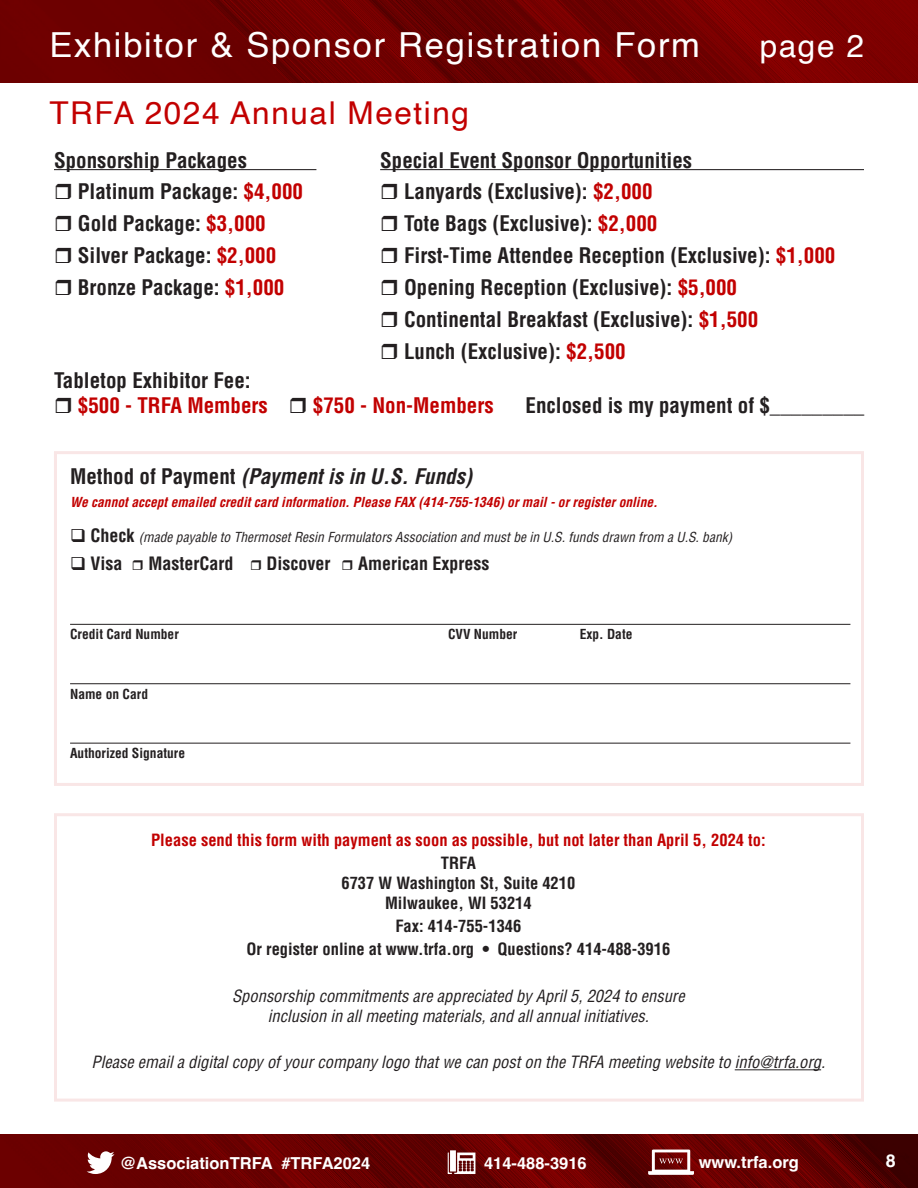
<style>
.page{position:relative;width:918px;height:1188px;background:#fff}
.page>*{position:absolute;margin:0;border:0;box-sizing:border-box;transform-origin:0 0}
.t1{font:34.5px "Helvetica";letter-spacing:.05em;color:#fff}
.t2{font:31.5px "Helvetica";letter-spacing:.05em;color:#c20000}
.t3{font:31.5px "Helvetica";color:#fff}
.t4{font:700 condensed 21px "Helvetica LT Std";color:#231f20}
.t5{font:italic 700 condensed 21px "Helvetica LT Std";color:#231f20}
.t6{font:700 condensed 21px "Helvetica LT Std";color:#c20000}
.t7{font:700 condensed 18px "Helvetica LT Std";color:#231f20}
.t8{font:700 18px "Helvetica";color:#fff}
.t9{font:italic condensed 16.5px/19.8px "Helvetica LT Std";color:#231f20;text-align:center}
.t10{font:700 condensed 16.5px/19.8px "Helvetica LT Std";color:#231f20;text-align:center}
.t11{font:700 condensed 16.5px "Helvetica LT Std";color:#c20000}
.t12{font:700 16.5px "Helvetica";color:#fff}
.t13{font:italic condensed 13.5px "Helvetica LT Std";color:#231f20}
.t14{font:italic 700 condensed 13.5px "Helvetica LT Std";color:#c20000}
.t15{font:700 condensed 13.5px "Helvetica LT Std";color:#231f20}
.s1{color:#c20000}
.s2{font-style:normal}
.s3{font-weight:700;font-style:normal;font-size:18px}
</style>
<div class="page">
<img style="left:0;top:0;width:918px;height:82px">
<img style="left:0;top:1134px;width:918px;height:54px">
<svg style="left:448px;top:1150px;width:27px;height:24px"></svg>
<svg style="left:648px;top:1150px;width:46px;height:25px"></svg>
<svg style="left:87px;top:1151px;width:28px;height:23px"></svg>
<div style="left:54px;top:451px;width:810px;height:335px;background:#fff;border:3px solid #f9e6e6"></div>
<div style="left:54px;top:813px;width:810px;height:289px;border:3px solid #f9e6e6"></div>
<hr style="left:54px;top:169px;width:262px;height:1px;background:#231f20">
<hr style="left:380px;top:169px;width:484px;height:1px;background:#231f20">
<hr style="left:735px;top:1069px;width:86px;height:1px;background:#231f20">
<hr style="left:70px;top:624px;width:780px;height:1px;background:#231f20">
<hr style="left:70px;top:683px;width:780px;height:1px;background:#231f20">
<hr style="left:70px;top:743px;width:780px;height:1px;background:#231f20">
<p class="t1" style="left:49px;top:18px;width:652px">Exhibitor &amp; Sponsor Registration Form</p>
<p class="t3" style="left:760px;top:22px;width:106px">page 2</p>
<p class="t2" style="left:49px;top:89px;width:421px">TRFA 2024 Annual Meeting</p>
<p class="t4" style="left:54px;top:147px;width:195px">Sponsorship Packages</p>
<p class="t4" style="left:78px;top:179px;width:227px">Platinum Package: <span class="s1">$4,000</span></p>
<p class="t4" style="left:78px;top:211px;width:189px">Gold Package: <span class="s1">$3,000</span></p>
<p class="t4" style="left:78px;top:243px;width:200px">Silver Package: <span class="s1">$2,000</span></p>
<p class="t4" style="left:78px;top:275px;width:208px">Bronze Package: <span class="s1">$1,000</span></p>
<p class="t4" style="left:380px;top:147px;width:314px">Special Event Sponsor Opportunities</p>
<p class="t4" style="left:404px;top:179px;width:250px">Lanyards (Exclusive): <span class="s1">$2,000</span></p>
<p class="t4" style="left:404px;top:211px;width:255px">Tote Bags (Exclusive): <span class="s1">$2,000</span></p>
<p class="t4" style="left:404px;top:243px;width:433px">First-Time Attendee Reception (Exclusive): <span class="s1">$1,000</span></p>
<p class="t4" style="left:404px;top:275px;width:335px">Opening Reception (Exclusive): <span class="s1">$5,000</span></p>
<p class="t4" style="left:404px;top:306px;width:356px">Continental Breakfast (Exclusive): <span class="s1">$1,500</span></p>
<p class="t4" style="left:404px;top:338px;width:223px">Lunch (Exclusive): <span class="s1">$2,500</span></p>
<p class="t4" style="left:54px;top:367px;width:198px">Tabletop Exhibitor Fee:</p>
<p class="t6" style="left:78px;top:392px;width:191px">$500 - TRFA Members</p>
<p class="t6" style="left:313px;top:392px;width:182px">$750 - Non-Members</p>
<p class="t4" style="left:526px;top:392px;width:340px">Enclosed is my payment of $_________</p>
<p class="t5" style="left:70px;top:463px;width:403px"><span class="s2">Method of Payment</span> (Payment is in U.S. Funds)</p>
<p class="t14" style="left:70px;top:493px;width:589px">We cannot accept emailed credit card information. Please FAX (414-755-1346) or mail - or register online.</p>
<p class="t13" style="left:70px;top:528px;width:664px">❑ <span class="s3">Check</span> (made payable to Thermoset Resin Formulators Association and must be in U.S. funds drawn from a U.S. bank)</p>
<p class="t7" style="left:70px;top:552px;width:54px">❑ Visa</p>
<p class="t7" style="left:148px;top:552px;width:86px">MasterCard</p>
<p class="t7" style="left:267px;top:552px;width:65px">Discover</p>
<p class="t7" style="left:358px;top:552px;width:133px">American Express</p>
<p class="t15" style="left:70px;top:626px;width:110px">Credit Card Number</p>
<p class="t15" style="left:448px;top:626px;width:71px">CVV Number</p>
<p class="t15" style="left:580px;top:626px;width:54px">Exp. Date</p>
<p class="t15" style="left:70px;top:685px;width:80px">Name on Card</p>
<p class="t15" style="left:70px;top:745px;width:117px">Authorized Signature</p>
<p class="t11" style="left:151px;top:829px;width:616px">Please send this form with payment as soon as possible, but not later than April 5, 2024 to:</p>
<p class="t10" style="left:341px;top:853px;width:235px">TRFA<br>6737 W Washington St, Suite 4210<br>Milwaukee, WI 53214</p>
<p class="t10" style="left:395px;top:916px;width:128px">Fax: 414-755-1346</p>
<p class="t10" style="left:247px;top:939px;width:425px">Or register online at www.trfa.org • Questions? 414-488-3916</p>
<p class="t9" style="left:232px;top:986px;width:454px">Sponsorship commitments are appreciated by April 5, 2024 to ensure inclusion in all meeting materials, and all annual initiatives.</p>
<p class="t9" style="left:92px;top:1052px;width:735px">Please email a digital copy of your company logo that we can post on the TRFA meeting website to info@trfa.org.</p>
<p class="t12" style="left:120px;top:1153px;width:252px">@AssociationTRFA #TRFA2024</p>
<p class="t12" style="left:484px;top:1153px;width:104px">414-488-3916</p>
<p class="t12" style="left:699px;top:1153px;width:102px">www.trfa.org</p>
<p class="t8" style="left:886px;top:1150px;width:12px">8</p>
</div>
